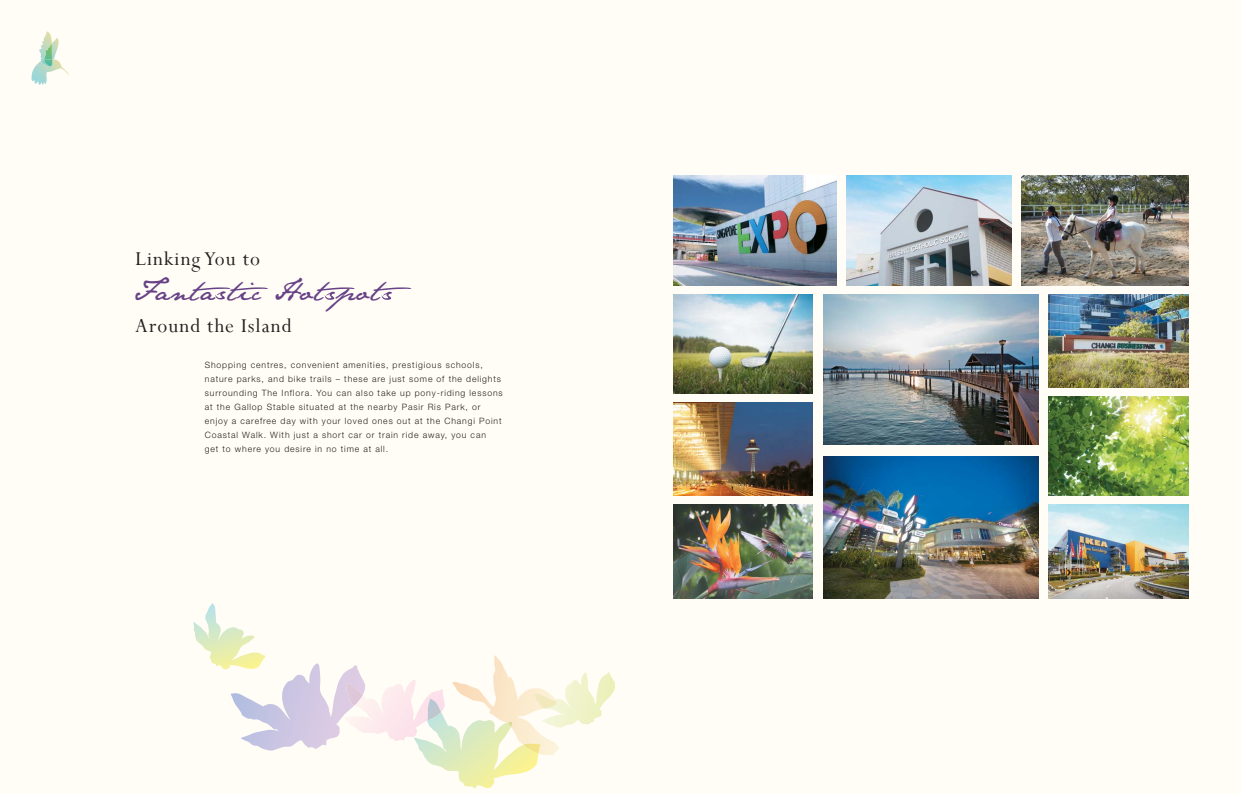
<style>
.page{position:relative;width:1241px;height:794px;background:#fff}
.page>*{position:absolute;margin:0;border:0;box-sizing:border-box;transform-origin:0 0}
.t1{font:26.25px "Jane Austen";letter-spacing:.05em;color:#684287}
.t2{font:21.88px "Perpetua";letter-spacing:.05em;color:#231f20}
.t3{font:300 8.75px/14px "Helvetica Neue";letter-spacing:.1em;color:#231f20}
</style>
<div class="page">
<div style="left:0;top:0;width:629px;height:794px;background:#fffdf5"></div>
<div style="left:620px;top:0;width:620px;height:794px;background:#fffdf5"></div>
<svg style="left:31px;top:32px;width:38px;height:53px"></svg>
<svg style="left:193px;top:603px;width:421px;height:186px"></svg>
<svg style="left:324px;top:291px;width:11px;height:9px"></svg>
<svg style="left:381px;top:291px;width:11px;height:9px"></svg>
<svg style="left:215px;top:291px;width:11px;height:9px"></svg>
<img style="left:673px;top:295px;width:139px;height:98px">
<img style="left:1048px;top:396px;width:139px;height:99px">
<img style="left:1048px;top:504px;width:139px;height:94px">
<img style="left:673px;top:504px;width:139px;height:95px">
<img style="left:673px;top:176px;width:163px;height:110px">
<img style="left:846px;top:176px;width:165px;height:110px">
<img style="left:1021px;top:176px;width:166px;height:110px">
<img style="left:673px;top:403px;width:139px;height:92px">
<img style="left:823px;top:456px;width:214px;height:143px">
<img style="left:1048px;top:295px;width:139px;height:92px">
<img style="left:823px;top:295px;width:214px;height:149px">
<h2 class="t2" style="left:135px;top:247px;width:126px">Linking You to</h2>
<h1 class="t1" style="left:134px;top:275px;width:279px">Fanta tic Hotpot</h1>
<h2 class="t2" style="left:135px;top:314px;width:158px">Around the Island</h2>
<p class="t3" style="left:205px;top:359px;width:299px">Shopping centres, convenient amenities, prestigious schools, nature parks, and bike trails – these are just some of the delights surrounding The Inflora. You can also take up pony-riding lessons at the Gallop Stable situated at the nearby Pasir Ris Park, or enjoy a carefree day with your loved ones out at the Changi Point Coastal Walk. With just a short car or train ride away, you can<br>get to where you desire in no time at all.</p>
</div>
